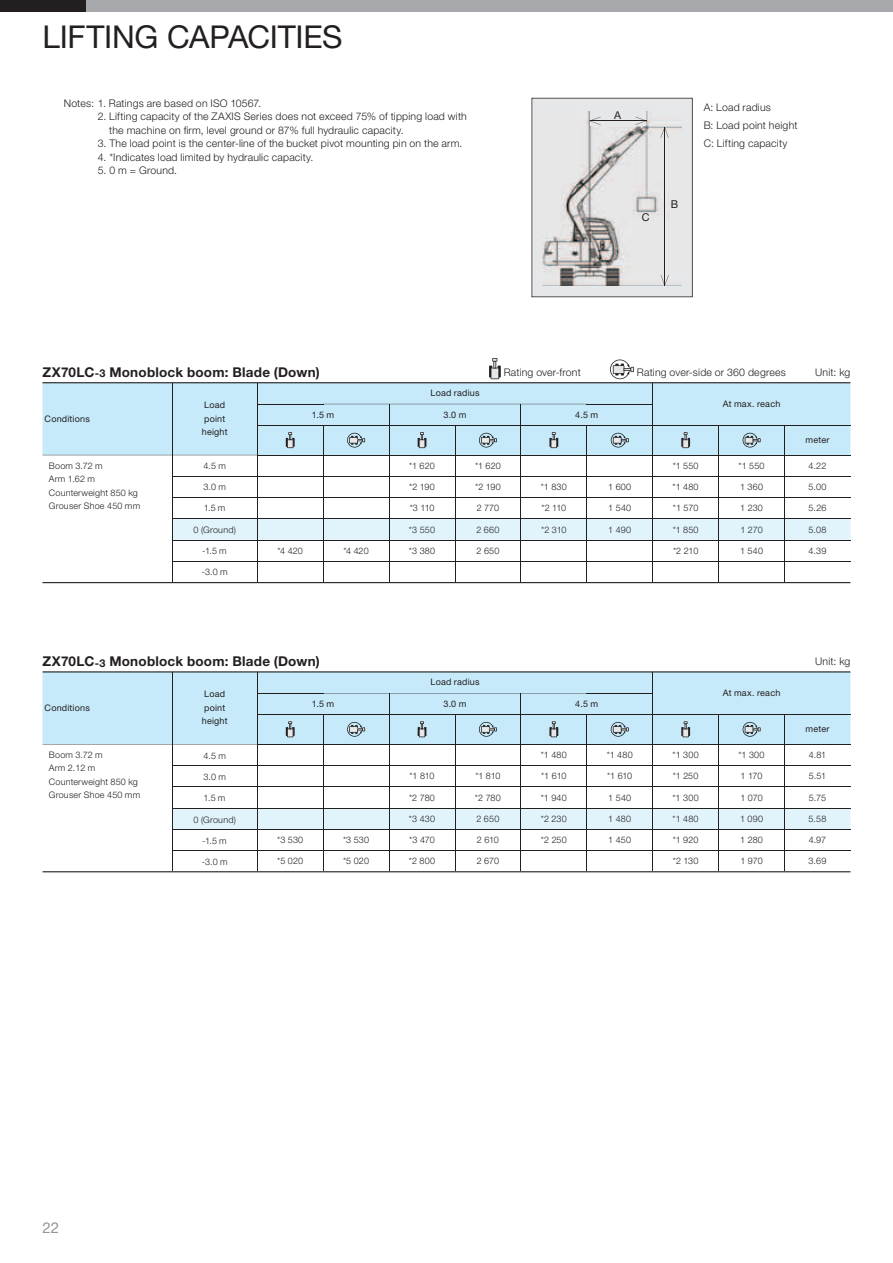
<style>
.page{position:relative;width:893px;height:1263px;background:#fff}
.page>*{position:absolute;margin:0;border:0;box-sizing:border-box;transform-origin:0 0}
.t1{font:31.5px "Helvetica Neue";letter-spacing:-.01em;color:#231f20}
.t2{font:15px "Helvetica Neue";color:#939598}
.t3{font:700 13.5px "Helvetica Neue";letter-spacing:.015em;color:#231f20}
.t4{font:10.8px "Helvetica Neue";color:#231f20}
.t5{font:300 10.5px/17.7px "Helvetica Neue";letter-spacing:.02em;color:#231f20}
.t6{font:300 9px/13.5px "Helvetica Neue";letter-spacing:.02em;color:#231f20}
.t7{font:9px/13.5px "Helvetica Neue";letter-spacing:.02em;color:#231f20}
.s1{font-size:10.8px}
</style>
<div class="page">
<div style="left:0;top:0;width:893px;height:11px;background:#a8a9ad"></div>
<div style="left:0;top:0;width:85px;height:11px;background:#231f20"></div>
<svg style="left:531px;top:98px;width:162px;height:199px;background:#d6d6d6"></svg>
<hr style="left:590px;top:121px;width:56px;height:1px;background:#231f20">
<div style="left:43px;top:425px;width:807px;height:30px;background:#c6eafa"></div>
<hr style="left:172px;top:425px;width:1px;height:30px;background:#231f20">
<hr style="left:257px;top:425px;width:66px;height:1px;background:#231f20">
<hr style="left:257px;top:425px;width:1px;height:30px;background:#231f20">
<hr style="left:323px;top:425px;width:66px;height:1px;background:#231f20">
<hr style="left:323px;top:425px;width:1px;height:30px;background:#231f20">
<hr style="left:389px;top:425px;width:66px;height:1px;background:#231f20">
<hr style="left:389px;top:425px;width:1px;height:30px;background:#231f20">
<hr style="left:455px;top:425px;width:66px;height:1px;background:#231f20">
<hr style="left:455px;top:425px;width:1px;height:30px;background:#231f20">
<hr style="left:521px;top:425px;width:66px;height:1px;background:#231f20">
<hr style="left:521px;top:425px;width:1px;height:30px;background:#231f20">
<hr style="left:587px;top:425px;width:66px;height:1px;background:#231f20">
<hr style="left:587px;top:425px;width:1px;height:30px;background:#231f20">
<hr style="left:653px;top:425px;width:66px;height:1px;background:#231f20">
<hr style="left:652px;top:425px;width:1px;height:30px;background:#231f20">
<hr style="left:719px;top:425px;width:65px;height:1px;background:#231f20">
<hr style="left:718px;top:425px;width:1px;height:30px;background:#231f20">
<hr style="left:784px;top:425px;width:66px;height:1px;background:#231f20">
<hr style="left:784px;top:425px;width:1px;height:30px;background:#231f20">
<svg style="left:43px;top:358px;width:807px;height:67px"></svg>
<svg style="left:43px;top:455px;width:807px;height:128px"></svg>
<svg style="left:286px;top:432px;width:9px;height:16px"></svg>
<svg style="left:347px;top:433px;width:18px;height:14px"></svg>
<svg style="left:418px;top:432px;width:8px;height:16px"></svg>
<svg style="left:479px;top:433px;width:18px;height:14px"></svg>
<svg style="left:549px;top:432px;width:9px;height:16px"></svg>
<svg style="left:611px;top:433px;width:18px;height:14px"></svg>
<svg style="left:681px;top:432px;width:9px;height:16px"></svg>
<svg style="left:743px;top:433px;width:18px;height:14px"></svg>
<svg style="left:43px;top:671px;width:807px;height:201px"></svg>
<h1 class="t1" style="left:43px;top:26px;width:301px">LIFTING CAPACITIES</h1>
<p class="t5" style="left:64px;top:95px;width:199px">Notes: 1. Ratings are based on ISO 10567.</p>
<p class="t5" style="left:109px;top:111px;width:359px;line-height:13.5px;text-indent:-11px">2. Lifting capacity of the ZAXIS Series does not exceed 75% of tipping load with the machine on firm, level ground or 87% full hydraulic capacity.</p>
<p class="t5" style="left:98px;top:136px;width:366px">3. The load point is the center-line of the bucket pivot mounting pin on the arm.</p>
<p class="t5" style="left:98px;top:149px;width:217px">4. *Indicates load limited by hydraulic capacity.</p>
<p class="t5" style="left:98px;top:163px;width:81px">5. 0 m = Ground.</p>
<p class="t4" style="left:614px;top:111px;width:8px">A</p>
<p class="t4" style="left:642px;top:213px;width:9px">C</p>
<p class="t4" style="left:671px;top:201px;width:9px">B</p>
<p class="t5" style="left:704px;top:99px;width:95px">A: Load radius<br>B: Load point height<br>C: Lifting capacity</p>
<h3 class="t3" style="left:43px;top:368px;width:279px">ZX70LC<span class="s1">-3</span> Monoblock boom: Blade (Down)</h3>
<p class="t5" style="left:504px;top:365px;width:79px">Rating over-front</p>
<p class="t5" style="left:637px;top:365px;width:150px">Rating over-side or 360 degrees</p>
<p class="t5" style="left:815px;top:365px;width:37px">Unit: kg</p>
<p class="t7" style="left:45px;top:413px;width:47px">Conditions</p>
<p class="t7" style="left:430px;top:387px;width:51px">Load radius</p>
<p class="t7" style="left:723px;top:398px;width:59px">At max. reach</p>
<p class="t7" style="left:202px;top:399px;width:27px">Load point height</p>
<p class="t7" style="left:312px;top:408px;width:24px">1.5 m</p>
<p class="t7" style="left:443px;top:408px;width:24px">3.0 m</p>
<p class="t7" style="left:575px;top:408px;width:24px">4.5 m</p>
<p class="t7" style="left:805px;top:434px;width:25px">meter</p>
<p class="t6" style="left:49px;top:459px;width:93px">Boom 3.72 m<br>Arm 1.62 m<br>Counterweight 850 kg<br>Grouser Shoe 450 mm</p>
<p class="t6" style="left:203px;top:460px;width:24px">4.5 m</p>
<p class="t6" style="left:409px;top:460px;width:27px">*1 620</p>
<p class="t6" style="left:475px;top:460px;width:27px">*1 620</p>
<p class="t6" style="left:673px;top:460px;width:27px">*1 550</p>
<p class="t6" style="left:739px;top:460px;width:27px">*1 550</p>
<p class="t6" style="left:809px;top:460px;width:19px">4.22</p>
<p class="t6" style="left:203px;top:481px;width:24px">3.0 m</p>
<p class="t6" style="left:409px;top:481px;width:27px">*2 190</p>
<p class="t6" style="left:475px;top:481px;width:27px">*2 190</p>
<p class="t6" style="left:541px;top:481px;width:28px">*1 830</p>
<p class="t6" style="left:608px;top:481px;width:25px">1 600</p>
<p class="t6" style="left:673px;top:481px;width:28px">*1 480</p>
<p class="t6" style="left:740px;top:481px;width:24px">1 360</p>
<p class="t6" style="left:809px;top:481px;width:19px">5.00</p>
<p class="t6" style="left:204px;top:502px;width:23px">1.5 m</p>
<p class="t6" style="left:410px;top:502px;width:26px">*3 110</p>
<p class="t6" style="left:477px;top:502px;width:24px">2 770</p>
<p class="t6" style="left:541px;top:502px;width:26px">*2 110</p>
<p class="t6" style="left:608px;top:502px;width:24px">1 540</p>
<p class="t6" style="left:673px;top:502px;width:27px">*1 570</p>
<p class="t6" style="left:740px;top:502px;width:24px">1 230</p>
<p class="t6" style="left:809px;top:502px;width:19px">5.26</p>
<p class="t6" style="left:193px;top:524px;width:44px">0 (Ground)</p>
<p class="t6" style="left:409px;top:524px;width:28px">*3 550</p>
<p class="t6" style="left:476px;top:524px;width:25px">2 660</p>
<p class="t6" style="left:541px;top:524px;width:27px">*2 310</p>
<p class="t6" style="left:608px;top:524px;width:24px">1 490</p>
<p class="t6" style="left:673px;top:524px;width:27px">*1 850</p>
<p class="t6" style="left:740px;top:524px;width:24px">1 270</p>
<p class="t6" style="left:809px;top:524px;width:19px">5.08</p>
<p class="t6" style="left:202px;top:545px;width:26px">-1.5 m</p>
<p class="t6" style="left:278px;top:545px;width:27px">*4 420</p>
<p class="t6" style="left:343px;top:545px;width:27px">*4 420</p>
<p class="t6" style="left:409px;top:545px;width:28px">*3 380</p>
<p class="t6" style="left:476px;top:545px;width:24px">2 650</p>
<p class="t6" style="left:673px;top:545px;width:27px">*2 210</p>
<p class="t6" style="left:740px;top:545px;width:24px">1 540</p>
<p class="t6" style="left:809px;top:545px;width:19px">4.39</p>
<p class="t6" style="left:202px;top:566px;width:28px">-3.0 m</p>
<h3 class="t3" style="left:43px;top:657px;width:279px">ZX70LC<span class="s1">-3</span> Monoblock boom: Blade (Down)</h3>
<p class="t5" style="left:815px;top:654px;width:37px">Unit: kg</p>
<p class="t7" style="left:45px;top:702px;width:47px">Conditions</p>
<p class="t7" style="left:430px;top:676px;width:51px">Load radius</p>
<p class="t7" style="left:723px;top:687px;width:59px">At max. reach</p>
<p class="t7" style="left:202px;top:688px;width:27px">Load point height</p>
<p class="t7" style="left:312px;top:698px;width:24px">1.5 m</p>
<p class="t7" style="left:443px;top:698px;width:24px">3.0 m</p>
<p class="t7" style="left:575px;top:698px;width:24px">4.5 m</p>
<p class="t7" style="left:805px;top:723px;width:25px">meter</p>
<p class="t6" style="left:49px;top:748px;width:93px">Boom 3.72 m<br>Arm 2.12 m<br>Counterweight 850 kg<br>Grouser Shoe 450 mm</p>
<p class="t6" style="left:203px;top:750px;width:24px">4.5 m</p>
<p class="t6" style="left:541px;top:749px;width:28px">*1 480</p>
<p class="t6" style="left:607px;top:749px;width:28px">*1 480</p>
<p class="t6" style="left:673px;top:749px;width:28px">*1 300</p>
<p class="t6" style="left:738px;top:749px;width:28px">*1 300</p>
<p class="t6" style="left:809px;top:749px;width:19px">4.81</p>
<p class="t6" style="left:203px;top:771px;width:24px">3.0 m</p>
<p class="t6" style="left:409px;top:770px;width:27px">*1 810</p>
<p class="t6" style="left:475px;top:770px;width:27px">*1 810</p>
<p class="t6" style="left:541px;top:770px;width:27px">*1 610</p>
<p class="t6" style="left:607px;top:770px;width:27px">*1 610</p>
<p class="t6" style="left:673px;top:770px;width:27px">*1 250</p>
<p class="t6" style="left:741px;top:770px;width:23px">1 170</p>
<p class="t6" style="left:809px;top:770px;width:19px">5.51</p>
<p class="t6" style="left:204px;top:792px;width:23px">1.5 m</p>
<p class="t6" style="left:409px;top:791px;width:27px">*2 780</p>
<p class="t6" style="left:475px;top:791px;width:27px">*2 780</p>
<p class="t6" style="left:541px;top:791px;width:27px">*1 940</p>
<p class="t6" style="left:608px;top:791px;width:24px">1 540</p>
<p class="t6" style="left:673px;top:791px;width:28px">*1 300</p>
<p class="t6" style="left:740px;top:791px;width:24px">1 070</p>
<p class="t6" style="left:809px;top:791px;width:19px">5.75</p>
<p class="t6" style="left:193px;top:813px;width:44px">0 (Ground)</p>
<p class="t6" style="left:409px;top:813px;width:28px">*3 430</p>
<p class="t6" style="left:476px;top:813px;width:24px">2 650</p>
<p class="t6" style="left:541px;top:813px;width:28px">*2 230</p>
<p class="t6" style="left:608px;top:813px;width:24px">1 480</p>
<p class="t6" style="left:673px;top:813px;width:28px">*1 480</p>
<p class="t6" style="left:740px;top:813px;width:25px">1 090</p>
<p class="t6" style="left:809px;top:813px;width:19px">5.58</p>
<p class="t6" style="left:202px;top:835px;width:26px">-1.5 m</p>
<p class="t6" style="left:277px;top:834px;width:28px">*3 530</p>
<p class="t6" style="left:343px;top:834px;width:28px">*3 530</p>
<p class="t6" style="left:409px;top:834px;width:27px">*3 470</p>
<p class="t6" style="left:477px;top:834px;width:24px">2 610</p>
<p class="t6" style="left:541px;top:834px;width:27px">*2 250</p>
<p class="t6" style="left:608px;top:834px;width:24px">1 450</p>
<p class="t6" style="left:673px;top:834px;width:27px">*1 920</p>
<p class="t6" style="left:740px;top:834px;width:24px">1 280</p>
<p class="t6" style="left:809px;top:834px;width:19px">4.97</p>
<p class="t6" style="left:202px;top:856px;width:28px">-3.0 m</p>
<p class="t6" style="left:277px;top:855px;width:27px">*5 020</p>
<p class="t6" style="left:343px;top:855px;width:27px">*5 020</p>
<p class="t6" style="left:409px;top:855px;width:28px">*2 800</p>
<p class="t6" style="left:477px;top:855px;width:24px">2 670</p>
<p class="t6" style="left:673px;top:855px;width:27px">*2 130</p>
<p class="t6" style="left:740px;top:855px;width:24px">1 970</p>
<p class="t6" style="left:809px;top:855px;width:19px">3.69</p>
<h2 class="t2" style="left:43px;top:1222px;width:18px">22</h2>
</div>
